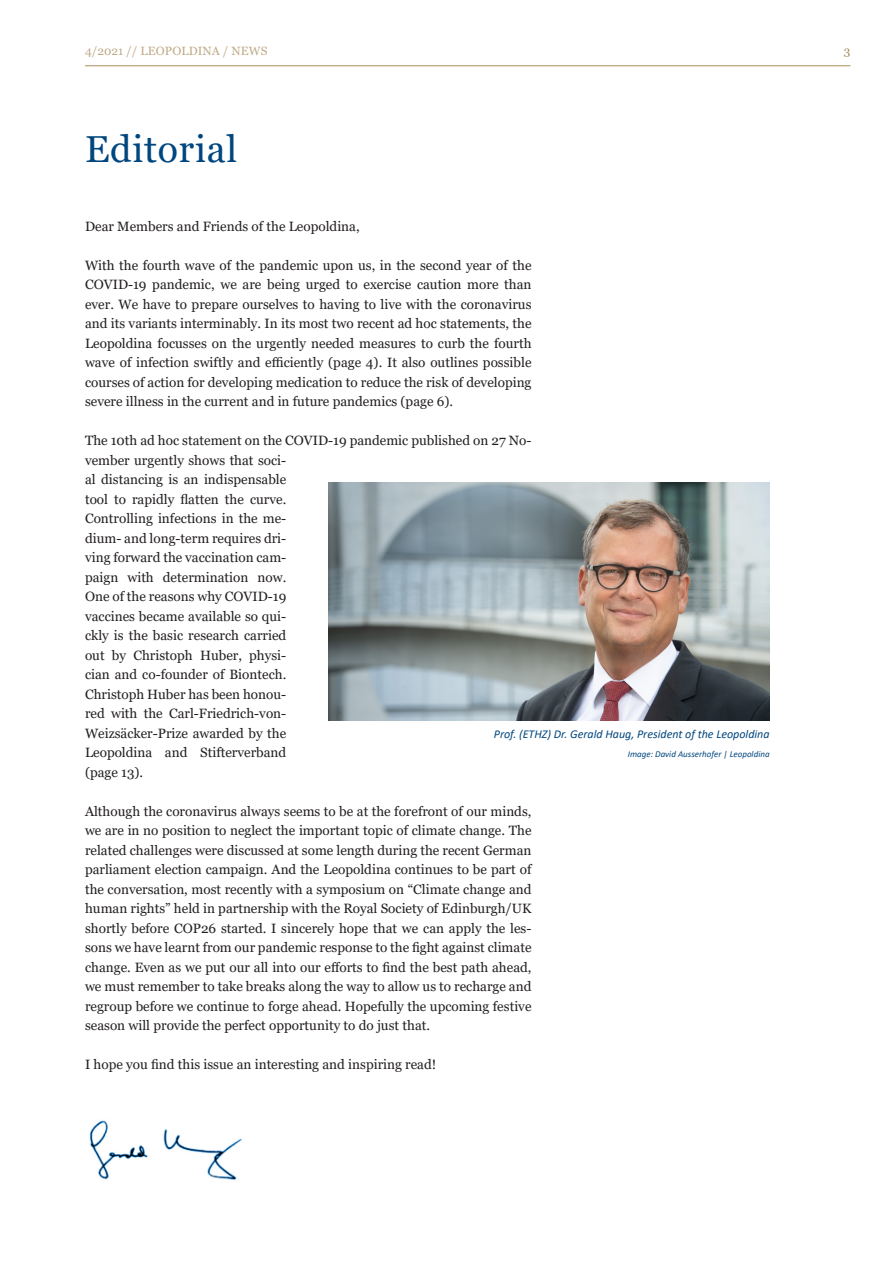
<style>
.page{position:relative;width:893px;height:1263px;background:#fff}
.page>*{position:absolute;margin:0;border:0;box-sizing:border-box;transform-origin:0 0}
.t1{font:37.5px "Georgia";letter-spacing:.02em;color:#00467e}
.Fliesstext__1__Zeile{font:13.5px/19.5px "Georgia";color:#231f20;text-align:justify}
.t2{font:italic 12px "Calibri";color:#00467e}
.t3{font:12px "Georgia";letter-spacing:.01em;color:#c0aa87}
.t4{font:12px "Georgia";color:#ab8e60}
.t5{font:italic 9px "Calibri";color:#00467e}
</style>
<div class="page">
<img style="left:329px;top:483px;width:441px;height:238px">
<img style="left:89px;top:1120px;width:153px;height:60px">
<hr style="left:85px;top:66px;width:765px;height:1px;background:#ab8e60">
<p class="t3" style="left:85px;top:44px;width:184px">4/2021 // LEOPOLDINA / NEWS</p>
<p class="t4" style="left:844px;top:44px;width:8px">3</p>
<h1 class="t1" style="left:85px;top:126px;width:154px">Editorial</h1>
<p class="Fliesstext__1__Zeile" style="left:85px;top:217px;width:276px">Dear Members and Friends of the Leopoldina,</p>
<p class="Fliesstext__1__Zeile" style="left:85px;top:256px;width:448px">With the fourth wave of the pandemic upon us, in the second year of the COVID-19 pandemic, we are being urged to exercise caution more than ever. We have to prepare ourselves to having to live with the coronavirus and its variants interminably. In its most two recent ad hoc statements, the Leopoldina focusses on the urgently needed measures to curb the fourth wave of infection swiftly and efficiently (page 4). It also outlines possible courses of action for developing medication to reduce the risk of developing severe illness in the current and in future pandemics (page 6).</p>
<p class="Fliesstext__1__Zeile" style="left:85px;top:431px;width:448px;text-align:left">The 10th ad hoc statement on the COVID-19 pandemic published on 27 No&shy;vember urgently shows that soci-<br>al distancing is an indispensable<br>tool to rapidly flatten the curve.<br>Controlling infections in the me-<br>dium- and long-term requires dri-<br>ving forward the vaccination cam-<br>paign with determination now.<br>One of the reasons why COVID-19<br>vaccines became available so qui-<br>ckly is the basic research carried<br>out by Christoph Huber, physi-<br>cian and co-founder of Biontech.<br>Christoph Huber has been honou-<br>red with the Carl-Friedrich-von-<br>Weizsäcker-Prize awarded by the<br>Leopoldina and Stifterverband<br>(page 13).</p>
<p class="Fliesstext__1__Zeile" style="left:85px;top:802px;width:448px">Although the coronavirus always seems to be at the forefront of our minds, we are in no position to neglect the important topic of climate change. The related challenges were discussed at some length during the recent German parliament election campaign. And the Leopoldina continues to be part of the conversation, most recently with a symposium on “Climate change and human rights” held in partnership with the Royal Society of Edinburgh/UK shortly before COP26 started. I sincerely hope that we can apply the les&shy;sons we have learnt from our pandemic response to the fight against climate change. Even as we put our all into our efforts to find the best path ahead, we must remember to take breaks along the way to allow us to recharge and regroup before we continue to forge ahead. Hopefully the upcoming festive season will provide the perfect opportunity to do just that.</p>
<p class="Fliesstext__1__Zeile" style="left:85px;top:1055px;width:353px">I hope you find this issue an interesting and inspiring read!</p>
<p class="t2" style="left:494px;top:725px;width:277px">Prof. (ETHZ) Dr. Gerald Haug, President of the Leopoldina</p>
<p class="t5" style="left:628px;top:748px;width:143px">Image: David Ausserhofer | Leopoldina</p>
</div>
